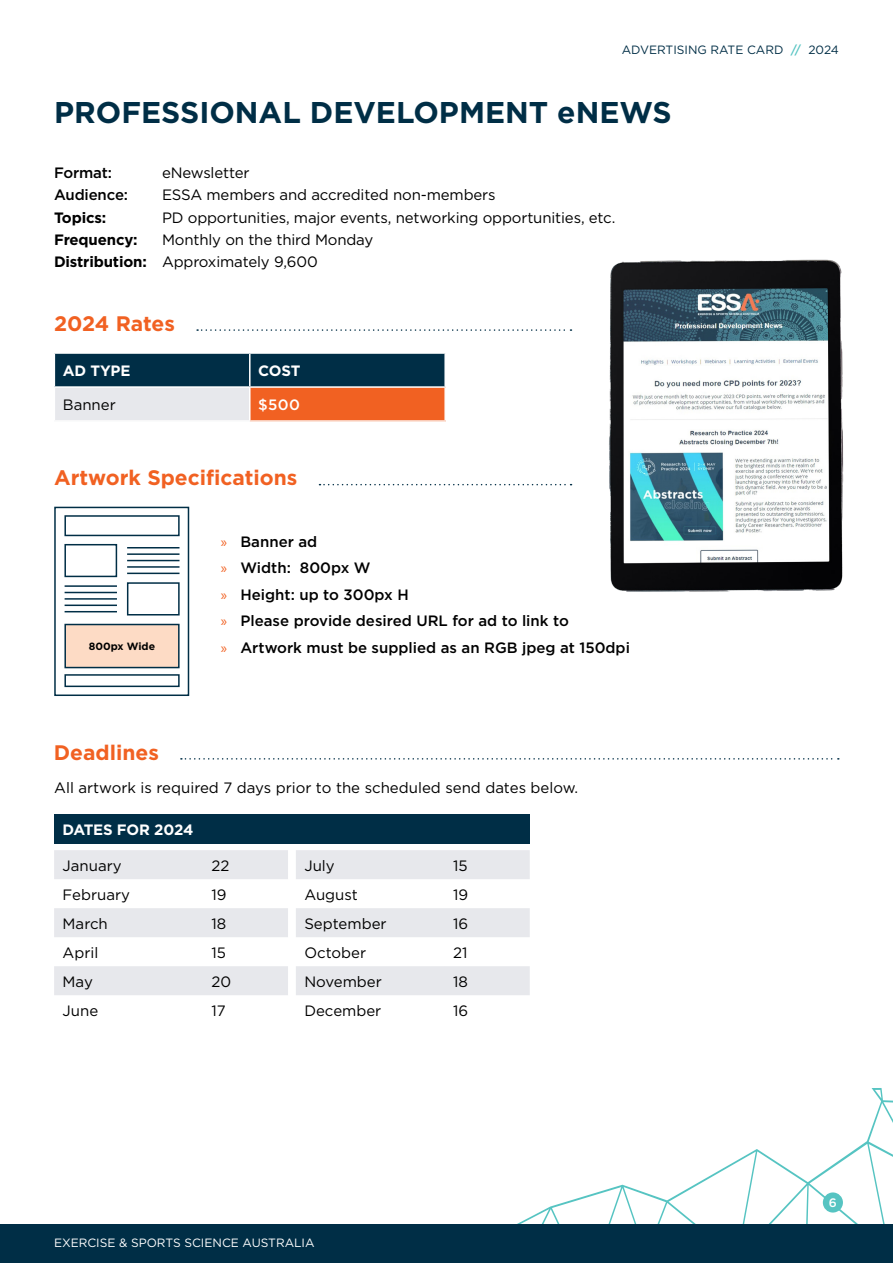
<style>
.page{position:relative;width:893px;height:1263px;background:#fff}
.page>*{position:absolute;margin:0;border:0;box-sizing:border-box;transform-origin:0 0}
.t1{font:700 30px "Gotham";color:#002e46}
.t2{font:700 21px "Gotham";color:#f16122}
.t3{font:15px/22.4px "Gotham";letter-spacing:-.01em;color:#000}
.t4{font:500 15px/26.5px "Gotham";color:#000}
.t5{font:700 15px "Gotham";letter-spacing:-.01em;color:#fff}
.t6{font:700 15px "Gotham";letter-spacing:-.01em;color:#000}
.t7{font:500 15px "Gotham";color:#fff}
.t8{font:500 12.3px "Gotham";color:#fff}
.t9{font:12px "Gotham";color:#fff}
.t10{font:12px "Gotham";color:#002e46}
.t11{font:700 10.5px "Gotham";color:#000}
.s1{font-weight:500;color:#56c4c2}
.s2{font-weight:700}
.s3{font-family:"Myriad Pro";font-weight:400;color:#f16122}
</style>
<div class="page">
<svg style="left:517px;top:1088px;width:376px;height:136px"></svg>
<div style="left:0;top:1224px;width:893px;height:39px;background:#002e46"></div>
<div style="left:823px;top:1192px;width:20px;height:20px;background:#56c4c2;border-radius:50%"></div>
<svg style="left:54px;top:850px;width:234px;height:145px"></svg>
<svg style="left:296px;top:850px;width:234px;height:145px"></svg>
<div style="left:54px;top:815px;width:475px;height:29px;background:#002e46"></div>
<svg style="left:319px;top:484px;width:187px;height:1px"></svg>
<div style="left:54px;top:507px;width:135px;height:189px;border:2px solid #002e46"></div>
<hr style="left:65px;top:585px;width:52px;height:2px;background:#002e46">
<hr style="left:127px;top:547px;width:52px;height:1px;background:#002e46">
<hr style="left:65px;top:592px;width:52px;height:1px;background:#002e46">
<hr style="left:127px;top:553px;width:52px;height:2px;background:#002e46">
<hr style="left:65px;top:598px;width:52px;height:2px;background:#002e46">
<hr style="left:127px;top:560px;width:52px;height:1px;background:#002e46">
<hr style="left:65px;top:604px;width:52px;height:2px;background:#002e46">
<hr style="left:127px;top:566px;width:52px;height:2px;background:#002e46">
<hr style="left:65px;top:611px;width:52px;height:1px;background:#002e46">
<hr style="left:127px;top:573px;width:52px;height:1px;background:#002e46">
<div style="left:64px;top:624px;width:116px;height:44px;background:#fddbc5;border:2px solid #002e46"></div>
<div style="left:64px;top:544px;width:53px;height:33px;border:2px solid #002e46"></div>
<div style="left:64px;top:515px;width:116px;height:21px;border:2px solid #002e46"></div>
<div style="left:64px;top:674px;width:116px;height:13px;border:2px solid #002e46"></div>
<div style="left:127px;top:582px;width:53px;height:33px;border:2px solid #002e46"></div>
<svg style="left:181px;top:758px;width:658px;height:2px"></svg>
<svg style="left:197px;top:329px;width:308px;height:2px"></svg>
<div style="left:55px;top:354px;width:389px;height:32px;background:#002e46"></div>
<div style="left:54px;top:387px;width:196px;height:34px;background:#e7e8ec"></div>
<div style="left:250px;top:387px;width:195px;height:34px;background:#f16122"></div>
<hr style="left:249px;top:354px;width:2px;height:32px;background:#fff">
<hr style="left:54px;top:386px;width:196px;height:2px;background:#fff">
<hr style="left:54px;top:388px;width:1px;height:32px;background:#fff">
<hr style="left:250px;top:386px;width:196px;height:2px;background:#fff">
<hr style="left:249px;top:388px;width:2px;height:32px;background:#fff">
<hr style="left:54px;top:420px;width:196px;height:2px;background:#fff">
<hr style="left:250px;top:420px;width:196px;height:2px;background:#fff">
<hr style="left:444px;top:388px;width:2px;height:32px;background:#fff">
<img style="left:507px;top:259px;width:337px;height:333px">
<p class="t10" style="left:622px;top:42px;width:219px">ADVERTISING RATE CARD <span class="s1">//</span> 2024</p>
<h1 class="t1" style="left:54px;top:92px;width:619px">PROFESSIONAL DEVELOPMENT eNEWS</h1>
<p class="t4" style="left:54px;top:159px;width:60px">Format:</p>
<p class="t3" style="left:162px;top:161px;width:89px">eNewsletter</p>
<p class="t4" style="left:54px;top:181px;width:76px">Audience:</p>
<p class="t3" style="left:162px;top:183px;width:335px">ESSA members and accredited non-members</p>
<p class="t6" style="left:54px;top:207px;width:54px">Topics:</p>
<p class="t3" style="left:162px;top:206px;width:455px">PD opportunities, major events, networking opportunities, etc.</p>
<p class="t6" style="left:54px;top:230px;width:85px">Frequency:</p>
<p class="t3" style="left:54px;top:228px;width:321px;text-indent:108px">Monthly on the third Monday<br><span class="s2">Distribution:</span> Approximately 9,600</p>
<h2 class="t2" style="left:54px;top:309px;width:123px">2024 Rates</h2>
<p class="t5" style="left:63px;top:361px;width:69px">AD TYPE</p>
<p class="t5" style="left:258px;top:361px;width:44px">COST</p>
<p class="t3" style="left:63px;top:393px;width:54px">Banner</p>
<p class="t7" style="left:258px;top:395px;width:43px">$500</p>
<h2 class="t2" style="left:54px;top:464px;width:245px">Artwork Specifications</h2>
<p class="t11" style="left:89px;top:639px;width:68px">800px Wide</p>
<h2 class="t2" style="left:54px;top:738px;width:107px">Deadlines</h2>
<p class="t4" style="left:221px;top:528px;width:410px"><span class="s3">»</span> Banner ad<br><span class="s3">»</span> Width: 800px W<br><span class="s3">»</span> Height: up to 300px H<br><span class="s3">»</span> Please provide desired URL for ad to link to<br><span class="s3">»</span> Artwork must be supplied as an RGB jpeg at 150dpi</p>
<p class="t3" style="left:54px;top:776px;width:526px">All artwork is required 7 days prior to the scheduled send dates below.</p>
<p class="t5" style="left:63px;top:820px;width:132px">DATES FOR 2024</p>
<p class="t3" style="left:63px;top:854px;width:61px">January</p>
<p class="t3" style="left:211px;top:854px;width:19px">22</p>
<p class="t3" style="left:63px;top:883px;width:69px">February</p>
<p class="t3" style="left:211px;top:883px;width:17px">19</p>
<p class="t3" style="left:63px;top:912px;width:47px">March</p>
<p class="t3" style="left:211px;top:912px;width:16px">18</p>
<p class="t3" style="left:63px;top:941px;width:37px">April</p>
<p class="t3" style="left:211px;top:941px;width:16px">15</p>
<p class="t3" style="left:63px;top:970px;width:32px">May</p>
<p class="t3" style="left:211px;top:970px;width:21px">20</p>
<p class="t3" style="left:63px;top:999px;width:37px">June</p>
<p class="t3" style="left:211px;top:999px;width:16px">17</p>
<p class="t3" style="left:304px;top:854px;width:32px">July</p>
<p class="t3" style="left:453px;top:854px;width:16px">15</p>
<p class="t3" style="left:304px;top:883px;width:55px">August</p>
<p class="t3" style="left:453px;top:883px;width:17px">19</p>
<p class="t3" style="left:304px;top:912px;width:84px">September</p>
<p class="t3" style="left:453px;top:912px;width:17px">16</p>
<p class="t3" style="left:304px;top:941px;width:63px">October</p>
<p class="t3" style="left:453px;top:941px;width:16px">21</p>
<p class="t3" style="left:304px;top:970px;width:79px">November</p>
<p class="t3" style="left:453px;top:970px;width:16px">18</p>
<p class="t3" style="left:304px;top:999px;width:79px">December</p>
<p class="t3" style="left:453px;top:999px;width:17px">16</p>
<p class="t9" style="left:54px;top:1235px;width:262px">EXERCISE &amp; SPORTS SCIENCE AUSTRALIA</p>
<p class="t8" style="left:829px;top:1194px;width:10px">6</p>
</div>
